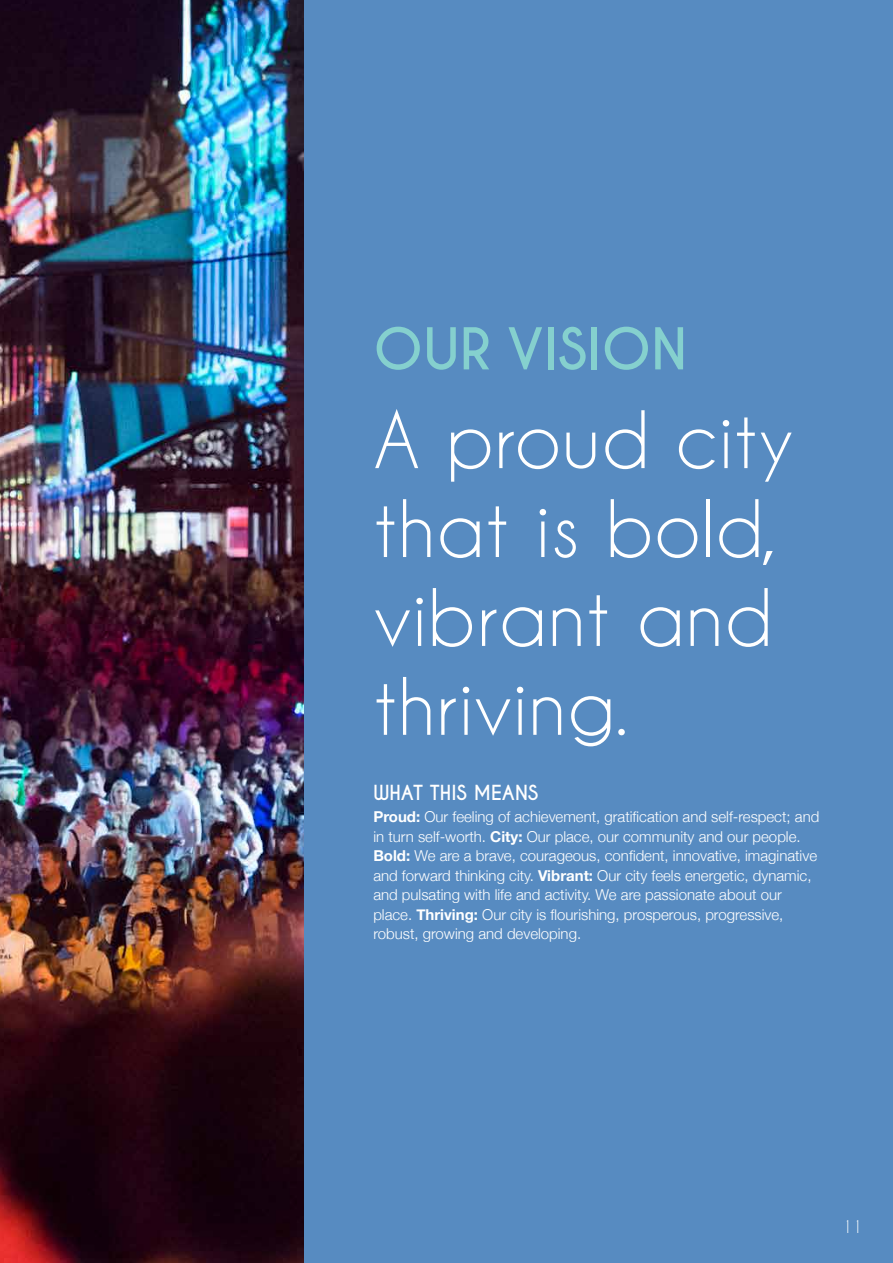
<style>
.page{position:relative;width:893px;height:1263px;background:#fff}
.page>*{position:absolute;margin:0;border:0;box-sizing:border-box;transform-origin:0 0}
.t1{font:74.1px/88.9px "Caviar Dreams";color:#fff}
.t2{font:700 54px "Caviar Dreams";color:#85d0ce}
.t3{font:700 19.5px "Caviar Dreams";color:#fff}
.t4{font:16.5px "Caviar Dreams";color:#fff}
.t5{font:300 15px/19.5px "Helvetica Neue";color:#fff}
.s1{font-weight:700}
</style>
<div class="page">
<img style="left:0;top:0;width:304px;height:1263px">
<div style="left:304px;top:0;width:589px;height:1263px;background:#578bc1"></div>
<h2 class="t2" style="left:373px;top:316px;width:315px">OUR VISION</h2>
<h1 class="t1" style="left:373px;top:394px;width:423px">A proud city that is bold, vibrant and thriving.</h1>
<h3 class="t3" style="left:373px;top:781px;width:167px">WHAT THIS MEANS</h3>
<p class="t5" style="left:373px;top:806px;width:447px"><span class="s1">Proud:</span> Our feeling of achievement, gratification and self-respect; and in turn self-worth. <span class="s1">City:</span> Our place, our community and our people.<br><span class="s1">Bold:</span> We are a brave, courageous, confident, innovative, imaginative and forward thinking city. <span class="s1">Vibrant:</span> Our city feels energetic, dynamic, and pulsating with life and activity. We are passionate about our place. <span class="s1">Thriving:</span> Our city is flourishing, prosperous, progressive, robust, growing and developing.</p>
<p class="t4" style="left:842px;top:1217px;width:22px">11</p>
</div>
